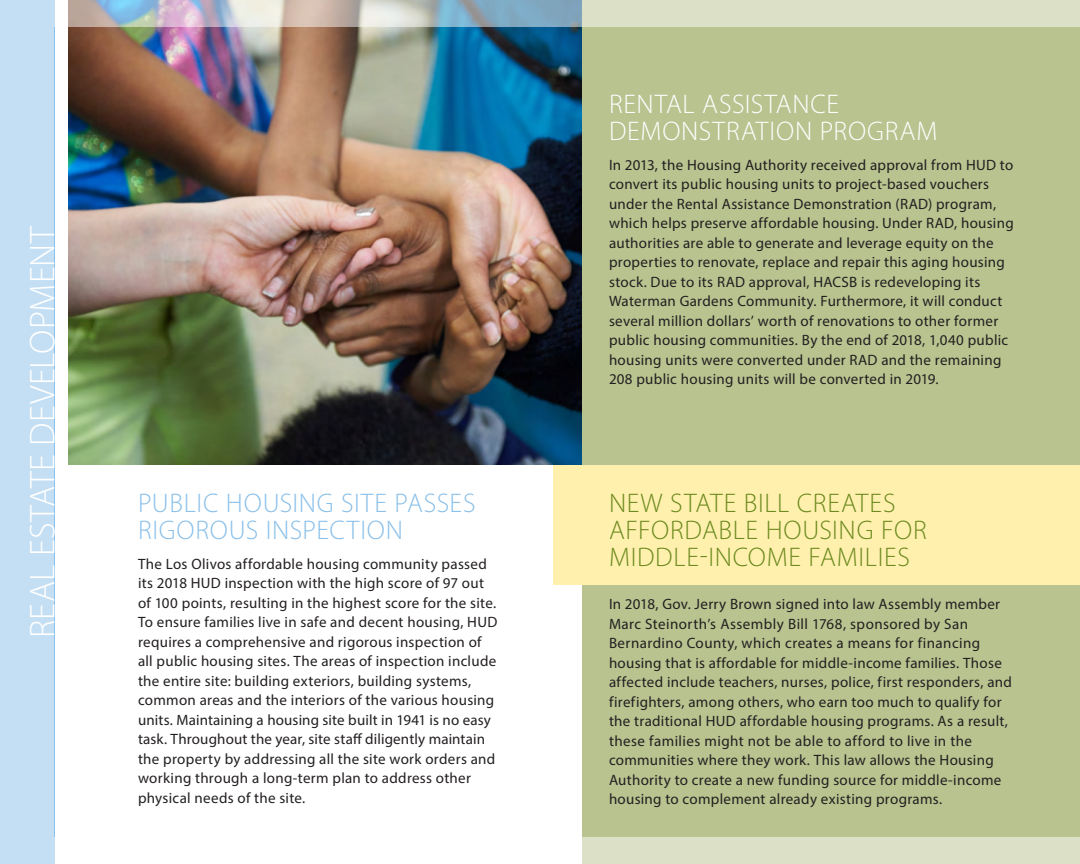
<style>
.page{position:relative;width:1080px;height:864px;background:#fff}
.page>*{position:absolute;margin:0;border:0;box-sizing:border-box;transform-origin:0 0}
.t1{font:300 36px "Myriad Pro";letter-spacing:.01em;color:#fff}
.t2{font:300 27px/27px "Myriad Pro";letter-spacing:.025em;color:#6c8a1f}
.t3{font:300 27px/27px "Myriad Pro";letter-spacing:.025em;color:#8ac0ea}
.t4{font:300 27px/27px "Myriad Pro";letter-spacing:.03em;color:#fff}
.t5{font:15px/19.5px "Myriad Pro";letter-spacing:.02em;color:#231f20}
</style>
<div class="page">
<img style="left:0;top:0;width:1080px;height:864px">
<h1 class="t1" style="left:21px;top:638px;width:414px;rotate:-90deg">REAL ESTATE DEVELOPMENT</h1>
<h2 class="t3" style="left:138px;top:490px;width:339px">PUBLIC HOUSING SITE PASSES<br>RIGOROUS INSPECTION</h2>
<p class="t5" style="left:138px;top:553px;width:361px">The Los Olivos affordable housing community passed its 2018 HUD inspection with the high score of 97 out of 100 points, resulting in the highest score for the site.<br>To ensure families live in safe and decent housing, HUD requires a comprehensive and rigorous inspection of all public housing sites. The areas of inspection include the entire site: building exteriors, building systems, common areas and the interiors of the various housing units. Maintaining a housing site built in 1941 is no easy task. Throughout the year, site staff diligently maintain the property by addressing all the site work orders and working through a long-term plan to address other physical needs of the site.</p>
<h2 class="t4" style="left:609px;top:91px;width:330px">RENTAL ASSISTANCE<br>DEMONSTRATION PROGRAM</h2>
<p class="t5" style="left:609px;top:154px;width:406px">In 2013, the Housing Authority received approval from HUD to convert its public housing units to project-based vouchers under the Rental Assistance Demonstration (RAD) program, which helps preserve affordable housing. Under RAD, housing authorities are able to generate and leverage equity on the properties to renovate, replace and repair this aging housing stock. Due to its RAD approval, HACSB is redeveloping its Waterman Gardens Community. Furthermore, it will conduct several million dollars’ worth of renovations to other former public housing communities. By the end of 2018, 1,040 public housing units were converted under RAD and the remaining 208 public housing units will be converted in 2019.</p>
<h2 class="t2" style="left:609px;top:490px;width:319px">NEW STATE BILL CREATES<br>AFFORDABLE HOUSING FOR<br>MIDDLE-INCOME FAMILIES</h2>
<p class="t5" style="left:609px;top:594px;width:405px">In 2018, Gov. Jerry Brown signed into law Assembly member Marc Steinorth’s Assembly Bill 1768, sponsored by San Bernardino County, which creates a means for financing housing that is affordable for middle-income families. Those affected include teachers, nurses, police, first responders, and firefighters, among others, who earn too much to qualify for the traditional HUD affordable housing programs. As a result, these families might not be able to afford to live in the communities where they work. This law allows the Housing Authority to create a new funding source for middle-income housing to complement already existing programs.</p>
</div>
